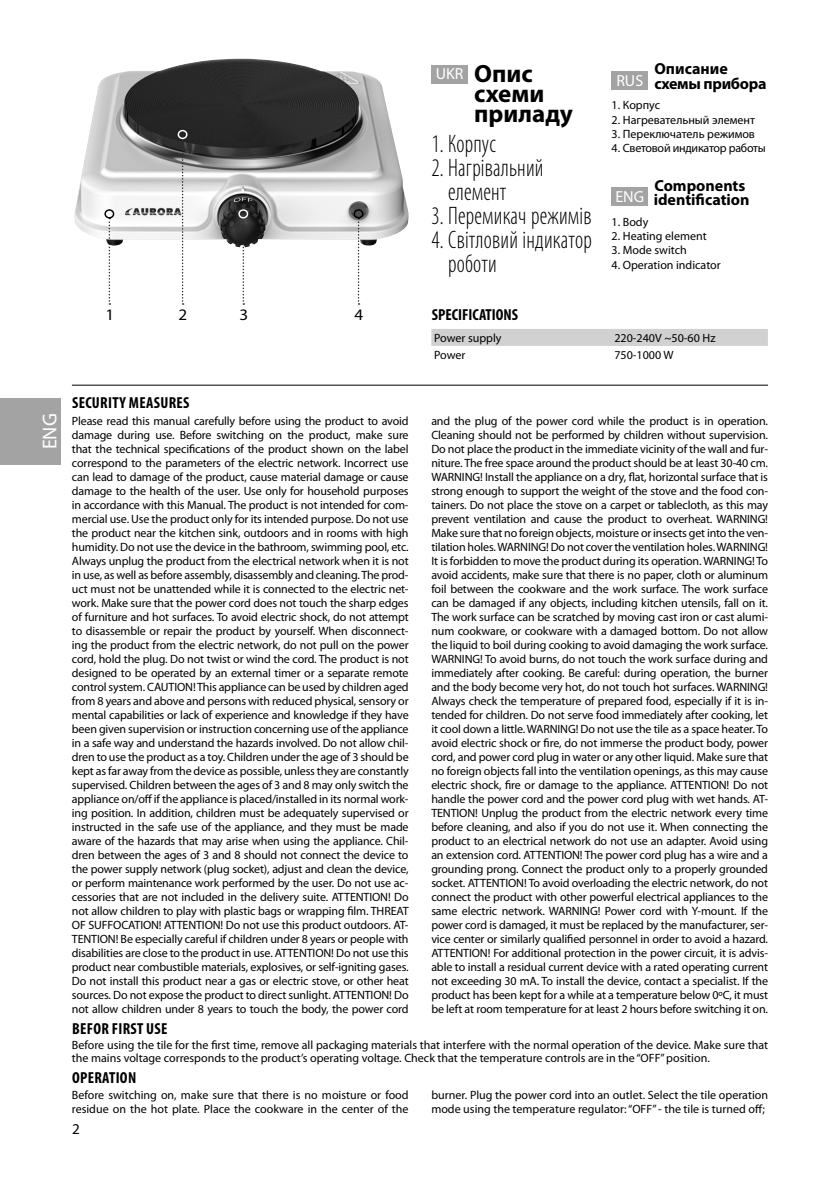
<style>
.page{position:relative;width:840px;height:1191px;background:#fff}
.page>*{position:absolute;margin:0;border:0;box-sizing:border-box;transform-origin:0 0}
.Ukr_main{font:300 condensed 25.4px/24px "Myriad Pro";letter-spacing:.01em;color:#000;scale:.9 1}
.t1{font:700 25px/20px "Myriad Pro";color:#000}
.t2{font:20px "Myriad Pro";color:#fff}
.t3{font:700 16px/14.4px "Myriad Pro";color:#000}
.Head_Lang{font:700 condensed 16px "Myriad Pro";letter-spacing:.02em;color:#000}
.t4{font:700 16px/14.4px "Myriad Pro";letter-spacing:-.02em;color:#000}
.Head_LangFirst{font:700 condensed 16px "Myriad Pro";letter-spacing:.02em;color:#000}
.Head_LangFirst-2{font:700 condensed 16px "Myriad Pro";color:#000}
.t5{font:16px "Myriad Pro";color:#fff}
.t6{font:16px "Myriad Pro";color:#000;scale:1.07 1}
.t7{font:15px "Myriad Pro";color:#000}
.Attention_singleCol{font:12px/14px "Myriad Pro";color:#000}
.Attention_singleCol-2{font:12px "Myriad Pro";letter-spacing:-.02em;color:#000}
</style>
<div class="page">
<img style="left:75px;top:59px;width:333px;height:188px">
<hr style="left:72px;top:385px;width:695px;height:1px;background:#000">
<div style="left:0;top:398px;width:61px;height:67px;background:#a3a3a3"></div>
<div style="left:611px;top:188px;width:36px;height:18px;background:#a3a3a3"></div>
<div style="left:431px;top:65px;width:36px;height:18px;background:#a3a3a3"></div>
<div style="left:611px;top:71px;width:36px;height:19px;background:#a3a3a3"></div>
<svg style="left:182px;top:139px;width:1px;height:166px"></svg>
<svg style="left:109px;top:218px;width:1px;height:87px"></svg>
<svg style="left:242px;top:218px;width:2px;height:87px"></svg>
<svg style="left:357px;top:218px;width:2px;height:87px"></svg>
<div style="left:177px;top:130px;width:10px;height:9px;border:1px solid #fff;border-radius:50%"></div>
<div style="left:104px;top:209px;width:10px;height:9px;border:1px solid #000;border-radius:50%"></div>
<div style="left:238px;top:209px;width:10px;height:9px;border:1px solid #fff;border-radius:50%"></div>
<div style="left:353px;top:209px;width:10px;height:9px;border:1px solid #000;border-radius:50%"></div>
<div style="left:431px;top:329px;width:336px;height:17px;background:#d1d1d1"></div>
<p class="t2" style="left:39px;top:449px;width:37px;rotate:-90deg">ENG</p>
<p class="t5" style="left:435px;top:65px;width:29px">UKR</p>
<p class="t1" style="left:474px;top:64px;width:100px">Опис схеми приладу</p>
<p class="t5" style="left:616px;top:71px;width:28px">RUS</p>
<p class="t4" style="left:654px;top:62px;width:113px">Описание схемы прибора</p>
<p class="Attention_singleCol" style="left:611px;top:98px;width:50px">1. Корпус</p>
<p class="Attention_singleCol" style="left:611px;top:113px;width:145px">2. Нагревательный элемент</p>
<p class="Attention_singleCol" style="left:611px;top:127px;width:145px">3. Переключатель режимов</p>
<p class="Attention_singleCol-2" style="left:611px;top:142px;width:156px">4. Световой индикатор работы</p>
<p class="Ukr_main" style="left:431px;top:132px;width:73px">1. Корпус</p>
<p class="Ukr_main" style="left:448px;top:156px;width:107px;text-indent:-17px">2. Нагрівальний елемент</p>
<p class="Ukr_main" style="left:431px;top:204px;width:179px">3. Перемикач режимів</p>
<p class="Ukr_main" style="left:448px;top:228px;width:161px;text-indent:-17px">4. Світловий індикатор роботи</p>
<p class="t5" style="left:615px;top:188px;width:30px">ENG</p>
<p class="t3" style="left:653px;top:178px;width:97px">Components identification</p>
<p class="Attention_singleCol" style="left:611px;top:215px;width:38px">1. Body</p>
<p class="Attention_singleCol" style="left:611px;top:229px;width:96px">2. Heating element</p>
<p class="Attention_singleCol" style="left:611px;top:244px;width:77px">3. Mode switch</p>
<p class="Attention_singleCol" style="left:611px;top:258px;width:111px">4. Operation indicator</p>
<p class="t6" style="left:105px;top:305px;width:10px">1</p>
<p class="t6" style="left:178px;top:305px;width:10px">2</p>
<p class="t6" style="left:239px;top:305px;width:10px">3</p>
<p class="t6" style="left:354px;top:305px;width:10px">4</p>
<p class="Head_LangFirst-2" style="left:431px;top:305px;width:88px">SPECIFICATIONS</p>
<p class="Attention_singleCol" style="left:434px;top:331px;width:69px">Power supply</p>
<p class="Attention_singleCol" style="left:614px;top:331px;width:102px">220-240V ~50-60 Hz</p>
<p class="Attention_singleCol" style="left:434px;top:348px;width:33px">Power</p>
<p class="Attention_singleCol" style="left:614px;top:348px;width:61px">750-1000 W</p>
<p class="Head_LangFirst" style="left:72px;top:394px;width:119px">SECURITY MEASURES</p>
<p class="Attention_singleCol" style="left:72px;top:414px;width:338px;text-align:justify">Please read this manual carefully before using the product to avoid damage during use. Before switching on the product, make sure that the technical specifications of the product shown on the label correspond to the parameters of the electric network. Incorrect use can lead to damage of the product, cause material damage or cause damage to the health of the user. Use only for household purposes in accordance with this Manual. The product is not intended for com&shy;mercial use. Use the product only for its intended purpose. Do not use the product near the kitchen sink, outdoors and in rooms with high humidity. Do not use the device in the bathroom, swimming pool, etc.<br>Always unplug the product from the electrical network when it is not in use, as well as before assembly, disassembly and cleaning. The prod&shy;uct must not be unattended while it is connected to the electric net&shy;work. Make sure that the power cord does not touch the sharp edges of furniture and hot surfaces. To avoid electric shock, do not attempt to disassemble or repair the product by yourself. When disconnect&shy;ing the product from the electric network, do not pull on the power cord, hold the plug. Do not twist or wind the cord. The product is not designed to be operated by an external timer or a separate remote control system. CAUTION! This appliance can be used by children aged from 8 years and above and persons with reduced physical, sensory or mental capabilities or lack of experience and knowledge if they have been given supervision or instruction concerning use of the appliance in a safe way and understand the hazards involved. Do not allow chil&shy;dren to use the product as a toy. Children under the age of 3 should be kept as far away from the device as possible, unless they are constantly supervised. Children between the ages of 3 and 8 may only switch the appliance on/off if the appliance is placed/installed in its normal work&shy;ing position. In addition, children must be adequately supervised or instructed in the safe use of the appliance, and they must be made aware of the hazards that may arise when using the appliance. Chil&shy;dren between the ages of 3 and 8 should not connect the device to the power supply network (plug socket), adjust and clean the device, or perform maintenance work performed by the user. Do not use ac&shy;cessories that are not included in the delivery suite. ATTENTION! Do not allow children to play with plastic bags or wrapping film. THREAT OF SUFFOCATION! ATTENTION! Do not use this product outdoors. AT-TENTION! Be especially careful if children under 8 years or people with disabilities are close to the product in use. ATTENTION! Do not use this product near combustible materials, explosives, or self-igniting gases.<br>Do not install this product near a gas or electric stove, or other heat sources. Do not expose the product to direct sunlight. ATTENTION! Do not allow children under 8 years to touch the body, the power cord</p>
<p class="Attention_singleCol" style="left:431px;top:414px;width:338px;text-align:justify">and the plug of the power cord while the product is in operation.<br>Cleaning should not be performed by children without supervision.<br>Do not place the product in the immediate vicinity of the wall and fur&shy;niture. The free space around the product should be at least 30-40 cm.<br>WARNING! Install the appliance on a dry, flat, horizontal surface that is strong enough to support the weight of the stove and the food con&shy;tainers. Do not place the stove on a carpet or tablecloth, as this may prevent ventilation and cause the product to overheat. WARNING!<br>Make sure that no foreign objects, moisture or insects get into the ven&shy;tilation holes. WARNING! Do not cover the ventilation holes. WARNING!<br>It is forbidden to move the product during its operation. WARNING! To avoid accidents, make sure that there is no paper, cloth or aluminum foil between the cookware and the work surface. The work surface can be damaged if any objects, including kitchen utensils, fall on it.<br>The work surface can be scratched by moving cast iron or cast alumi&shy;num cookware, or cookware with a damaged bottom. Do not allow the liquid to boil during cooking to avoid damaging the work surface.<br>WARNING! To avoid burns, do not touch the work surface during and immediately after cooking. Be careful: during operation, the burner and the body become very hot, do not touch hot surfaces. WARNING!<br>Always check the temperature of prepared food, especially if it is in&shy;tended for children. Do not serve food immediately after cooking, let it cool down a little. WARNING! Do not use the tile as a space heater. To avoid electric shock or fire, do not immerse the product body, power cord, and power cord plug in water or any other liquid. Make sure that no foreign objects fall into the ventilation openings, as this may cause electric shock, fire or damage to the appliance. ATTENTION! Do not handle the power cord and the power cord plug with wet hands. AT-TENTION! Unplug the product from the electric network every time before cleaning, and also if you do not use it. When connecting the product to an electrical network do not use an adapter. Avoid using an extension cord. ATTENTION! The power cord plug has a wire and a grounding prong. Connect the product only to a properly grounded socket. ATTENTION! To avoid overloading the electric network, do not connect the product with other powerful electrical appliances to the same electric network. WARNING! Power cord with Y-mount. If the power cord is damaged, it must be replaced by the manufacturer, ser&shy;vice center or similarly qualified personnel in order to avoid a hazard.<br>ATTENTION! For additional protection in the power circuit, it is advis&shy;able to install a residual current device with a rated operating current not exceeding 30 mA. To install the device, contact a specialist. If the product has been kept for a while at a temperature below 0ºC, it must be left at room temperature for at least 2 hours before switching it on.</p>
<p class="Head_Lang" style="left:72px;top:1019px;width:97px">BEFOR FIRST USE</p>
<p class="Attention_singleCol" style="left:72px;top:1038px;width:697px">Before using the tile for the first time, remove all packaging materials that interfere with the normal operation of the device. Make sure that the mains voltage corresponds to the product’s operating voltage. Check that the temperature controls are in the “OFF” position.</p>
<p class="Head_Lang" style="left:72px;top:1069px;width:66px">OPERATION</p>
<p class="Attention_singleCol" style="left:72px;top:1087px;width:338px">Before switching on, make sure that there is no moisture or food residue on the hot plate. Place the cookware in the center of the</p>
<p class="Attention_singleCol" style="left:431px;top:1087px;width:338px">burner. Plug the power cord into an outlet. Select the tile operation mode using the temperature regulator: “OFF” - the tile is turned off;</p>
<p class="t7" style="left:72px;top:1121px;width:9px">2</p>
</div>
